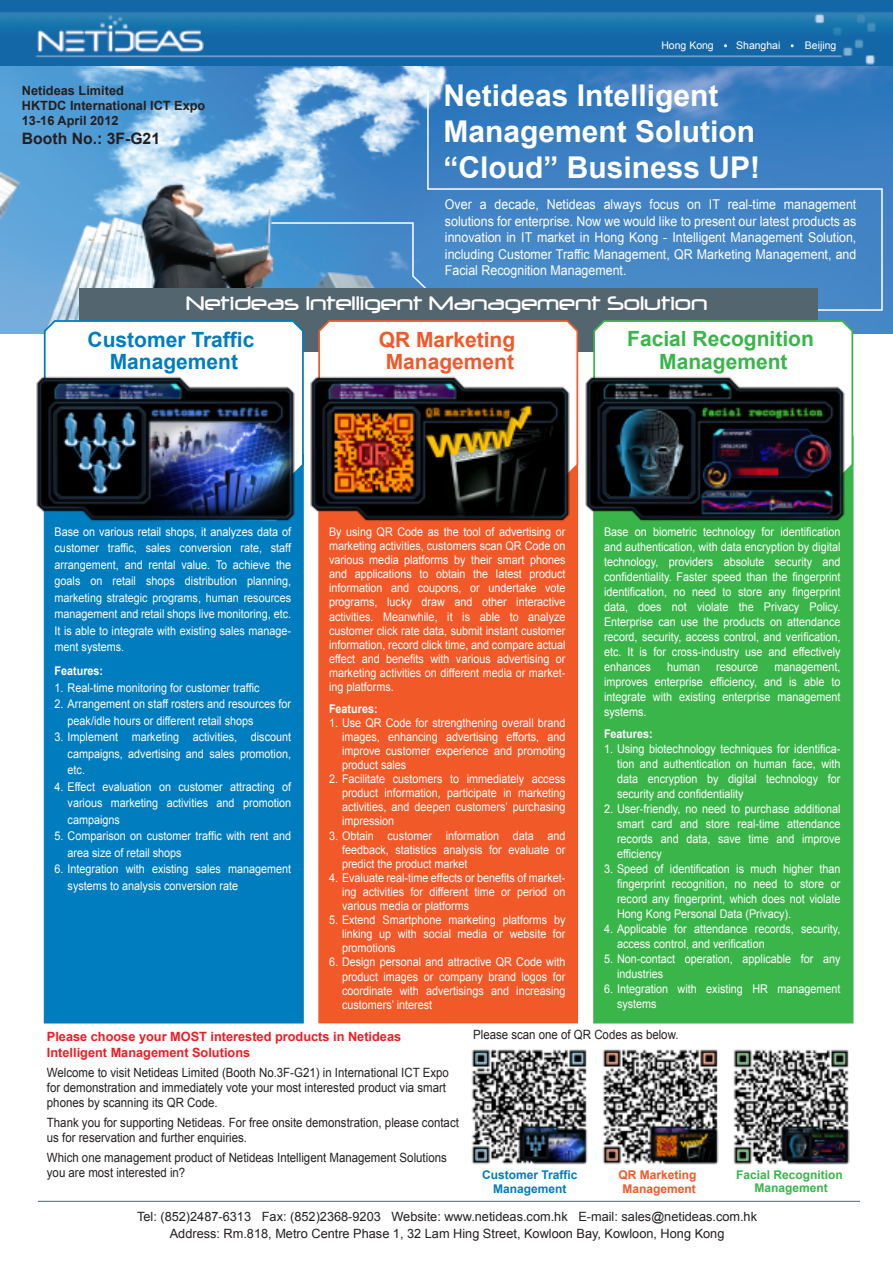
<style>
.page{position:relative;width:893px;height:1263px;background:#fff}
.page>*{position:absolute;margin:0;border:0;box-sizing:border-box;transform-origin:0 0}
.t1{font:700 30px/36px "Arial";color:#fff}
.t2{font:23.1px "Neuropol";color:#fff}
.t3{font:700 21px/22.5px "Arial";color:#3ab54a;text-align:center}
.t4{font:700 21px/22.5px "Arial";color:#007dbe;text-align:center}
.t5{font:700 21px/22.5px "Arial";color:#f15929;text-align:center}
.t6{font:700 15.75px "Arial";color:#231f20}
.t7{font:13.5px/16.5px "Arial";color:#fff;text-align:justify;scale:.92 1}
.t8{font:12.75px/15.3px "Arial";color:#231f20;scale:.9 1}
.t9{font:12.75px/17.2px "Arial";color:#231f20;text-align:center}
.t10{font:700 12.75px/15.3px "Arial";color:#ee1d23}
.t11{font:700 12.75px/15.3px "Arial";color:#231f20}
.t12{font:12px/14.1px "Arial";color:#fff;text-align:justify;scale:.9 1}
.t13{font:700 12px "Arial";color:#fff;scale:.9 1}
.t14{font:700 12px/12.8px "Arial";color:#3ab54a;text-align:center}
.t15{font:700 12px/13.5px "Arial";color:#007dbe;text-align:center}
.t16{font:700 12px/13.5px "Arial";color:#f15929;text-align:center}
.t17{font:10.5px "Arial";color:#fff}
</style>
<div class="page">
<img style="left:0;top:65px;width:893px;height:268px">
<svg style="left:270px;top:89px;width:613px;height:223px;background:#4c8bc8"></svg>
<div style="left:593px;top:436px;width:260px;height:587px;background:#3ab54a;border:2px solid #3ab54a"></div>
<div style="left:80px;top:289px;width:738px;height:63px;background:#53656e"></div>
<div style="left:318px;top:454px;width:260px;height:569px;background:#f15929;border:2px solid #f15929"></div>
<div style="left:44px;top:454px;width:260px;height:569px;background:#007dbe;border:2px solid #007dbe"></div>
<svg style="left:43px;top:319px;width:261px;height:57px"></svg>
<img style="left:36px;top:376px;width:255px;height:147px">
<img style="left:0;top:0;width:893px;height:65px">
<hr style="left:38px;top:1201px;width:822px;height:1px;background:#53656e">
<img style="left:471px;top:1049px;width:117px;height:116px">
<img style="left:602px;top:1049px;width:117px;height:116px">
<img style="left:733px;top:1049px;width:117px;height:116px">
<div style="left:318px;top:320px;width:261px;height:56px;background:#fff"></div>
<img style="left:291px;top:376px;width:275px;height:147px">
<svg style="left:593px;top:319px;width:262px;height:57px"></svg>
<img style="left:566px;top:376px;width:288px;height:147px">
<p class="t11" style="left:22px;top:83px;width:185px">Netideas Limited<br>HKTDC International ICT Expo<br>13-16 April 2012</p>
<h3 class="t6" style="left:22px;top:128px;width:140px">Booth No.: 3F-G21</h3>
<p class="t17" style="left:661px;top:39px;width:54px">Hong Kong</p>
<p class="t17" style="left:736px;top:39px;width:46px">Shanghai</p>
<p class="t17" style="left:805px;top:39px;width:33px">Beijing</p>
<h1 class="t1" style="left:443px;top:78px;width:318px">Netideas Intelligent<br>Management Solution “Cloud” Business UP!</h1>
<p class="t7" style="left:445px;top:196px;width:449px">Over a decade, Netideas always focus on IT real-time management solutions for enterprise. Now we would like to present our latest products as innovation in IT market in Hong Kong - Intelligent Management Solution, including Customer Traffic Management, QR Marketing Management, and Facial Recognition Management.</p>
<h2 class="t2" style="left:186px;top:291px;width:523px">Netideas Intelligent Management Solution</h2>
<h3 class="t4" style="left:88px;top:329px;width:168px">Customer Traffic<br>Management</h3>
<h3 class="t5" style="left:379px;top:329px;width:138px">QR Marketing<br>Management</h3>
<h3 class="t3" style="left:627px;top:328px;width:188px">Facial Recognition<br>Management</h3>
<p class="t12" style="left:55px;top:524px;width:264px;line-height:16.5px">Base on various retail shops, it analyzes data of customer traffic, sales conversion rate, staff arrangement, and rental value. To achieve the goals on retail shops distribution planning, marketing strategic programs, human resources management and retail shops live monitoring, etc.<br>It is able to integrate with existing sales manage&shy;ment systems.</p>
<p class="t13" style="left:55px;top:663px;width:56px">Features:</p>
<p class="t12" style="left:55px;top:681px;width:229px">1. Real-time monitoring for customer traffic</p>
<p class="t12" style="left:68px;top:696px;width:250px;line-height:16.5px;text-indent:-13px">2. Arrangement on staff rosters and resources for peak/idle hours or different retail shops</p>
<p class="t12" style="left:68px;top:729px;width:250px;line-height:16.5px;text-indent:-13px">3. Implement marketing activities, discount campaigns, advertising and sales promotion, etc.</p>
<p class="t12" style="left:68px;top:779px;width:250px;line-height:16.5px;text-indent:-13px">4. Effect evaluation on customer attracting of various marketing activities and promotion campaigns</p>
<p class="t12" style="left:68px;top:828px;width:250px;line-height:16.5px;text-indent:-13px">5. Comparison on customer traffic with rent and area size of retail shops</p>
<p class="t12" style="left:68px;top:861px;width:250px;line-height:16.5px;text-indent:-13px">6. Integration with existing sales management systems to analysis conversion rate</p>
<p class="t12" style="left:329px;top:525px;width:264px">By using QR Code as the tool of advertising or marketing activities, customers scan QR Code on various media platforms by their smart phones and applications to obtain the latest product information and coupons, or undertake vote programs, lucky draw and other interactive activities. Meanwhile, it is able to analyze customer click rate data, submit instant customer information, record click time, and compare actual effect and benefits with various advertising or marketing activities on different media or market&shy;ing platforms.</p>
<p class="t13" style="left:329px;top:700px;width:56px">Features:</p>
<p class="t12" style="left:342px;top:716px;width:250px;text-indent:-13px">1. Use QR Code for strengthening overall brand images, enhancing advertising efforts, and improve customer experience and promoting product sales</p>
<p class="t12" style="left:342px;top:772px;width:250px;text-indent:-13px">2. Facilitate customers to immediately access product information, participate in marketing activities, and deepen customers’ purchasing impression</p>
<p class="t12" style="left:342px;top:828px;width:250px;text-indent:-13px">3. Obtain customer information data and feedback, statistics analysis for evaluate or predict the product market</p>
<p class="t12" style="left:342px;top:871px;width:250px;text-indent:-13px">4. Evaluate real-time effects or benefits of market&shy;ing activities for different time or period on various media or platforms</p>
<p class="t12" style="left:342px;top:913px;width:250px;text-indent:-13px">5. Extend Smartphone marketing platforms by linking up with social media or website for promotions</p>
<p class="t12" style="left:342px;top:955px;width:250px;text-indent:-13px">6. Design personal and attractive QR Code with product images or company brand logos for coordinate with advertisings and increasing customers’ interest</p>
<p class="t12" style="left:604px;top:524px;width:264px;line-height:15px">Base on biometric technology for identification and authentication, with data encryption by digital technology, providers absolute security and confidentiality. Faster speed than the fingerprint identification, no need to store any fingerprint data, does not violate the Privacy Policy.<br>Enterprise can use the products on attendance record, security, access control, and verification, etc. It is for cross-industry use and effectively enhances</p>
<p class="t12" style="left:667px;top:660px;width:38px">human</p>
<p class="t12" style="left:716px;top:660px;width:48px">resource</p>
<p class="t12" style="left:604px;top:659px;width:264px;line-height:15px;text-indent:170px">management, improves enterprise efficiency, and is able to integrate with existing enterprise management systems.</p>
<p class="t13" style="left:604px;top:726px;width:56px">Features:</p>
<p class="t12" style="left:617px;top:742px;width:250px;line-height:15px;text-indent:-13px">1. Using biotechnology techniques for identifica&shy;tion and authentication on human face, with data encryption by digital technology for security and confidentiality</p>
<p class="t12" style="left:617px;top:802px;width:250px;line-height:15px;text-indent:-13px">2. User-friendly, no need to purchase additional smart card and store real-time attendance records and data, save time and improve efficiency</p>
<p class="t12" style="left:617px;top:862px;width:250px;line-height:15px;text-indent:-13px">3. Speed of identification is much higher than fingerprint recognition, no need to store or record any fingerprint, which does not violate Hong Kong Personal Data (Privacy).</p>
<p class="t12" style="left:617px;top:922px;width:250px;line-height:15px;text-indent:-13px">4. Applicable for attendance records, security, access control, and verification</p>
<p class="t12" style="left:617px;top:952px;width:250px;line-height:15px;text-indent:-13px">5. Non-contact operation, applicable for any industries</p>
<p class="t12" style="left:617px;top:982px;width:250px;line-height:15px;text-indent:-13px">6. Integration with existing HR management systems</p>
<p class="t8" style="left:473px;top:1027px;width:230px">Please scan one of QR Codes as below.</p>
<p class="t10" style="left:47px;top:1030px;width:356px">Please choose your MOST interested products in Netideas<br>Intelligent Management Solutions</p>
<p class="t8" style="left:47px;top:1064px;width:448px">Welcome to visit Netideas Limited (Booth No.3F-G21) in International ICT Expo for demonstration and immediately vote your most interested product via smart phones by scanning its QR Code.</p>
<p class="t8" style="left:47px;top:1115px;width:459px">Thank you for supporting Netideas. For free onsite demonstration, please contact us for reservation and further enquiries.</p>
<p class="t8" style="left:47px;top:1150px;width:446px">Which one management product of Netideas Intelligent Management Solutions you are most interested in?</p>
<p class="t9" style="left:137px;top:1207px;width:622px">Tel: (852)2487-6313 Fax: (852)2368-9203 Website: www.netideas.com.hk E-mail: sales@netideas.com.hk<br>Address: Rm.818, Metro Centre Phase 1, 32 Lam Hing Street, Kowloon Bay, Kowloon, Hong Kong</p>
<p class="t15" style="left:482px;top:1168px;width:97px">Customer Traffic<br>Management</p>
<p class="t16" style="left:618px;top:1168px;width:80px">QR Marketing<br>Management</p>
<p class="t14" style="left:736px;top:1169px;width:108px">Facial Recognition<br>Management</p>
</div>
